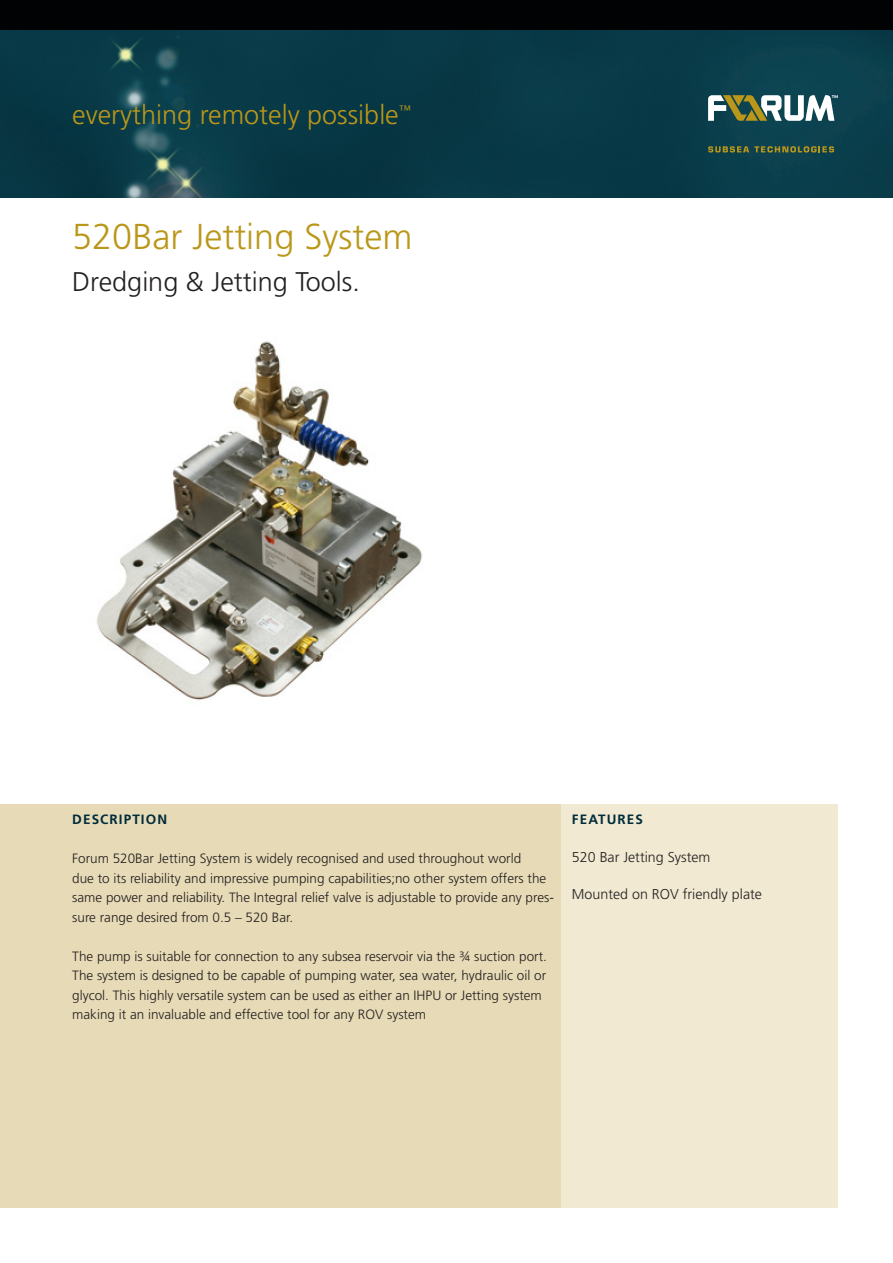
<style>
.page{position:relative;width:893px;height:1263px;background:#fff}
.page>*{position:absolute;margin:0;border:0;box-sizing:border-box;transform-origin:0 0}
.t1{font:300 36px "Frutiger LT Std";color:#ba9719}
.t2{font:300 27px "Frutiger LT Std";color:#ba9719}
.t3{font:300 27px "Frutiger LT Std";color:#231f20}
.t4{font:300 14.25px "Frutiger LT Std";color:#231f20}
.t5{font:300 13.5px/19.5px "Frutiger LT Std";color:#231f20}
.t6{font:700 13.5px "Frutiger LT Std";letter-spacing:.08em;color:#002c3b}
</style>
<div class="page">
<img style="left:0;top:30px;width:893px;height:167px">
<div style="left:0;top:0;width:893px;height:30px;background:#010203"></div>
<div style="left:0;top:804px;width:838px;height:404px;background:#e7dab6"></div>
<svg style="left:708px;top:95px;width:130px;height:26px"></svg>
<svg style="left:708px;top:146px;width:126px;height:6px"></svg>
<div style="left:561px;top:804px;width:277px;height:404px;background:#f1e9d1"></div>
<img style="left:96px;top:341px;width:326px;height:359px">
<h2 class="t2" style="left:72px;top:99px;width:340px">everything remotely possible<sup>™</sup></h2>
<h1 class="t1" style="left:72px;top:216px;width:342px">520Bar Jetting System</h1>
<h2 class="t3" style="left:72px;top:267px;width:289px">Dredging &amp; Jetting Tools.</h2>
<p class="t6" style="left:72px;top:812px;width:96px">DESCRIPTION</p>
<p class="t5" style="left:72px;top:849px;width:483px">Forum 520Bar Jetting System is widely recognised and used throughout world<br>due to its reliability and impressive pumping capabilities;no other system offers the same power and reliability. The Integral relief valve is adjustable to provide any pres&shy;sure range desired from 0.5 – 520 Bar.</p>
<p class="t5" style="left:72px;top:947px;width:476px">The pump is suitable for connection to any subsea reservoir via the ¾ suction port.<br>The system is designed to be capable of pumping water, sea water, hydraulic oil or glycol. This highly versatile system can be used as either an IHPU or Jetting system making it an invaluable and effective tool for any ROV system</p>
<p class="t6" style="left:572px;top:812px;width:55px">FEATURES</p>
<p class="t4" style="left:572px;top:849px;width:140px">520 Bar Jetting System</p>
<p class="t4" style="left:572px;top:886px;width:192px">Mounted on ROV friendly plate</p>
</div>
